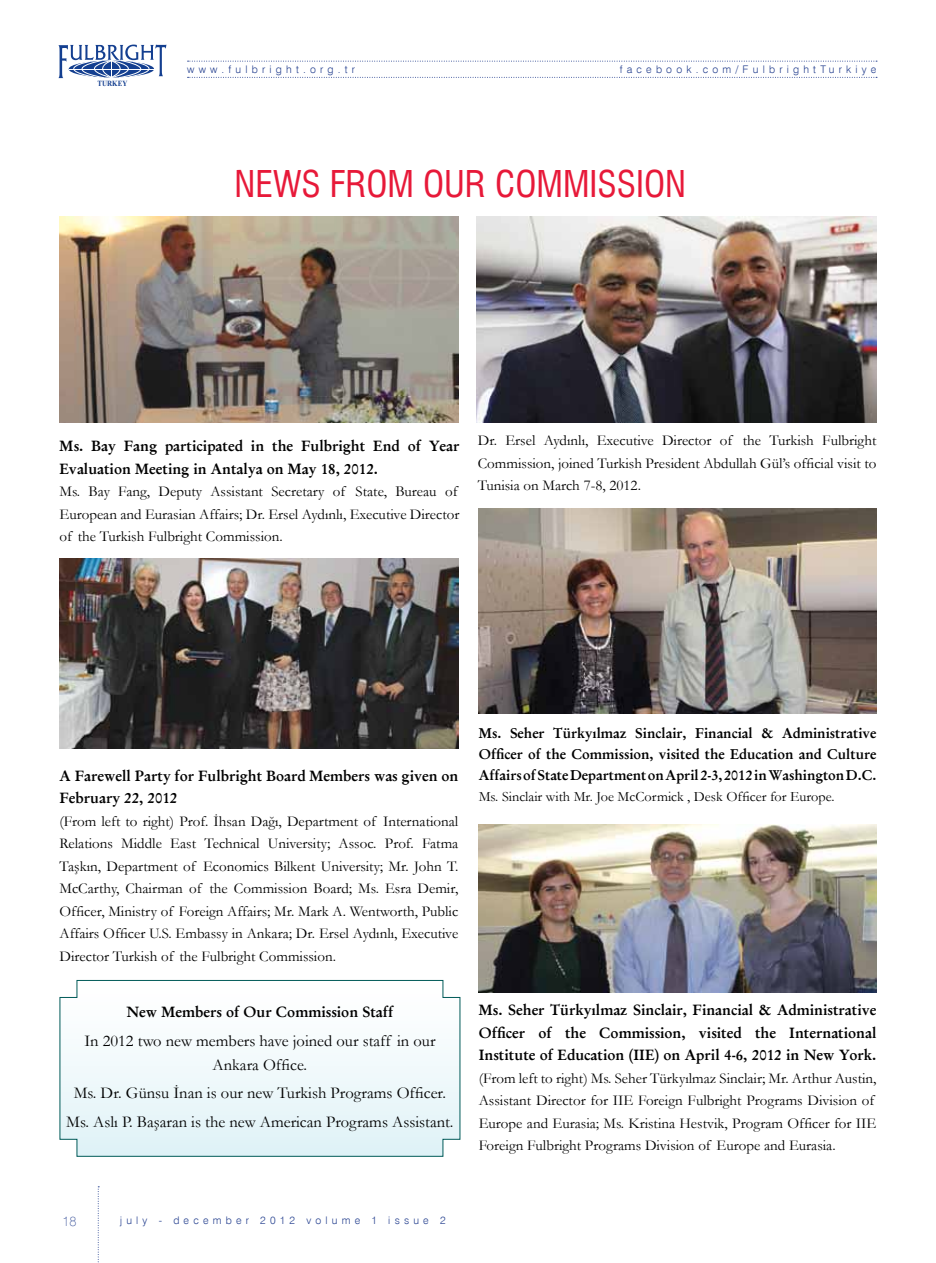
<style>
.page{position:relative;width:936px;height:1263px;background:#fff}
.page>*{position:absolute;margin:0;border:0;box-sizing:border-box;transform-origin:0 0}
.t1{font:condensed 36px "Swiss 721 BT";color:#e71939}
.t2{font:16.5px/24.2px "Garamond";color:#000;text-align:center}
.t3{font:15px/22.5px "Garamond";color:#000}
.t4{font:700 15px/22.5px "Garamond";color:#000}
.t5{font:700 14.25px/21px "Garamond";color:#000;text-align:justify}
.t6{font:14.25px "Garamond";color:#000}
.t7{font:100 13.5px "Swiss 721 BT";color:#25408f}
.t8{font:300 10.5px "Swiss 721 BT";letter-spacing:.4em;color:#25408f}
.t9{font:7.95px "Times New Roman PS Bold";color:#143f90;scale:.88 1}
</style>
<div class="page">
<svg style="left:58px;top:45px;width:109px;height:33px"></svg>
<svg style="left:187px;top:77px;width:690px;height:1px"></svg>
<svg style="left:187px;top:61px;width:690px;height:1px"></svg>
<svg style="left:98px;top:1186px;width:1px;height:77px"></svg>
<img style="left:60px;top:217px;width:398px;height:205px">
<img style="left:477px;top:217px;width:399px;height:205px">
<img style="left:478px;top:508px;width:398px;height:206px">
<img style="left:60px;top:558px;width:398px;height:190px">
<img style="left:478px;top:824px;width:398px;height:168px">
<svg style="left:59px;top:980px;width:401px;height:177px"></svg>
<p class="t9" style="left:97px;top:79px;width:36px">TURKEY</p>
<p class="t8" style="left:187px;top:62px;width:169px">www.fulbright.org.tr</p>
<p class="t8" style="left:619px;top:62px;width:258px">facebook.com/FulbrightTurkiye</p>
<h1 class="t1" style="left:234px;top:163px;width:453px">NEWS FROM OUR COMMISSION</h1>
<p class="t4" style="left:60px;top:435px;width:401px">Ms. Bay Fang participated in the Fulbright End of Year<br>Evaluation Meeting in Antalya on May 18, 2012.</p>
<p class="t3" style="left:60px;top:480px;width:401px">Ms. Bay Fang, Deputy Assistant Secretary of State, Bureau of<br>European and Eurasian Affairs; Dr. Ersel Aydınlı, Executive Director of the Turkish Fulbright Commission.</p>
<p class="t3" style="left:477px;top:429px;width:400px;text-align:justify">Dr. Ersel Aydınlı, Executive Director of the Turkish Fulbright Commission, joined Turkish President Abdullah Gül’s official visit to Tunisia on March 7-8, 2012.</p>
<p class="t4" style="left:60px;top:764px;width:400px">A Farewell Party for Fulbright Board Members was given on<br>February 22, 2012</p>
<p class="t3" style="left:60px;top:809px;width:400px;text-align:justify">(From left to right) Prof. İhsan Dağı, Department of International Relations Middle East Technical University; Assoc. Prof. Fatma Taşkın, Department of Economics Bilkent University; Mr. John T.<br>McCarthy, Chairman of the Commission Board; Ms. Esra Demir, Officer, Ministry of Foreign Affairs; Mr. Mark A. Wentworth, Public Affairs Officer U.S. Embassy in Ankara; Dr. Ersel Aydınlı, Executive Director Turkish of the Fulbright Commission.</p>
<p class="t4" style="left:127px;top:1001px;width:268px">New Members of Our Commission Staff</p>
<p class="t2" style="left:84px;top:1028px;width:352px">In 2012 two new members have joined our staff in our<br>Ankara Office.</p>
<p class="t2" style="left:66px;top:1078px;width:389px;line-height:28.5px">Ms. Dr. Günsu İnan is our new Turkish Programs Officer.<br>Ms. Aslı P. Başaran is the new American Programs Assistant.</p>
<p class="t5" style="left:478px;top:722px;width:399px">Ms. Seher Türkyılmaz Sinclair, Financial &amp; Administrative Officer of the Commission, visited the Education and Culture Affairs of State Department on April 2-3, 2012 in Washington D.C.</p>
<p class="t6" style="left:478px;top:787px;width:357px">Ms. Sinclair with Mr. Joe McCormick , Desk Officer for Europe.</p>
<p class="t4" style="left:478px;top:999px;width:399px;text-align:justify">Ms. Seher Türkyılmaz Sinclair, Financial &amp; Administrative Officer of the Commission, visited the International Institute of Education (IIE) on April 4-6, 2012 in New York.</p>
<p class="t3" style="left:478px;top:1066px;width:399px">(From left to right) Ms. Seher Türkyılmaz Sinclair; Mr. Arthur Austin, Assistant Director for IIE Foreign Fulbright Programs Division of Europe and Eurasia; Ms. Kristina Hestvik, Program Officer for IIE Foreign Fulbright Programs Division of Europe and Eurasia.</p>
<p class="t7" style="left:62px;top:1212px;width:16px">18</p>
<p class="t8" style="left:120px;top:1214px;width:327px">july - december 2012 volume 1 issue 2</p>
</div>
